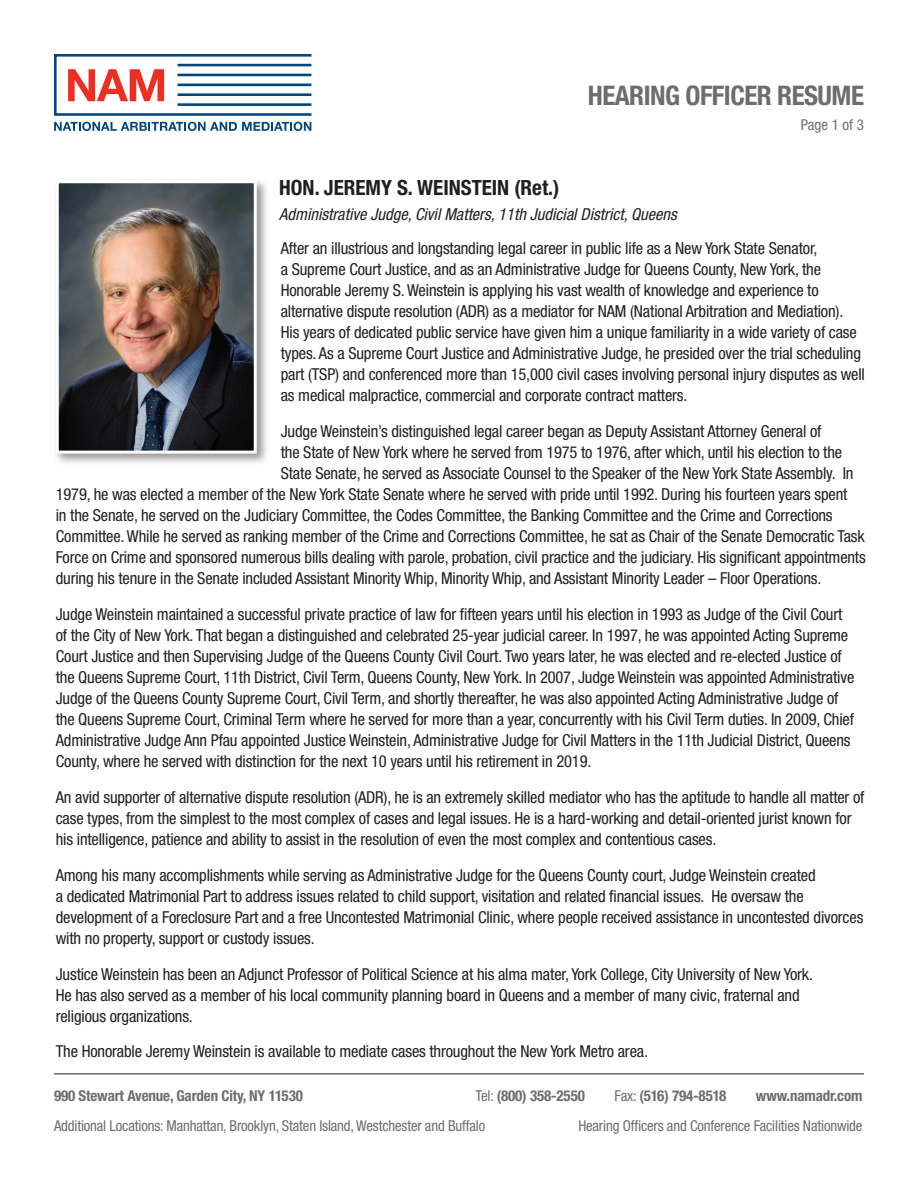
<style>
.page{position:relative;width:918px;height:1188px;background:#fff}
.page>*{position:absolute;margin:0;border:0;box-sizing:border-box;transform-origin:0 0}
.t1{font:700 condensed 27px "Helvetica Neue LT Std";letter-spacing:-.02em;color:#6c6d70}
.t2{font:700 condensed 21px "Helvetica Neue LT Std";color:#231f20}
.t3{font:condensed 16.5px/21px "Helvetica Neue LT Std";letter-spacing:-.01em;color:#231f20}
.t4{font:italic condensed 16.5px "Helvetica Neue LT Std";color:#231f20}
.t5{font:condensed 15px "Helvetica Neue LT Std";letter-spacing:-.01em;color:#6c6d70}
.t6{font:700 condensed 15px "Helvetica Neue LT";letter-spacing:-.01em;color:#6c6d70}
.s1{font-family:"Helvetica Neue LT Std";font-weight:400}
</style>
<div class="page">
<svg style="left:54px;top:54px;width:257px;height:77px"></svg>
<hr style="left:54px;top:1073px;width:810px;height:2px;background:#6c6d70">
<div style="left:53px;top:177px;width:216px;height:289px;background:#231f20;opacity:.46"></div>
<img style="left:60px;top:184px;width:193px;height:266px">
<div style="left:56px;top:180px;width:201px;height:274px;border:3px solid #fff"></div>
<h1 class="t1" style="left:588px;top:79px;width:278px">HEARING OFFICER RESUME</h1>
<p class="t5" style="left:801px;top:116px;width:65px">Page 1 of 3</p>
<p class="t2" style="left:279px;top:175px;width:282px">HON. JEREMY S. WEINSTEIN (Ret.)</p>
<p class="t4" style="left:279px;top:204px;width:399px">Administrative Judge, Civil Matters, 11th Judicial District, Queens</p>
<p class="t3" style="left:281px;top:238px;width:586px">After an illustrious and longstanding legal career in public life as a New York State Senator,<br>a Supreme Court Justice, and as an Administrative Judge for Queens County, New York, the Honorable Jeremy S. Weinstein is applying his vast wealth of knowledge and experience to alternative dispute resolution (ADR) as a mediator for NAM (National Arbitration and Mediation).<br>His years of dedicated public service have given him a unique familiarity in a wide variety of case types. As a Supreme Court Justice and Administrative Judge, he presided over the trial scheduling part (TSP) and conferenced more than 15,000 civil cases involving personal injury disputes as well as medical malpractice, commercial and corporate contract matters.</p>
<p class="t3" style="left:281px;top:421px;width:542px">Judge Weinstein’s distinguished legal career began as Deputy Assistant Attorney General of</p>
<p class="t3" style="left:281px;top:442px;width:563px">the State of New York where he served from 1975 to 1976, after which, until his election to the</p>
<p class="t3" style="left:281px;top:463px;width:574px">State Senate, he served as Associate Counsel to the Speaker of the New York State Assembly. In</p>
<p class="t3" style="left:56px;top:484px;width:793px">1979, he was elected a member of the New York State Senate where he served with pride until 1992. During his fourteen years spent</p>
<p class="t3" style="left:56px;top:505px;width:778px">in the Senate, he served on the Judiciary Committee, the Codes Committee, the Banking Committee and the Crime and Corrections</p>
<p class="t3" style="left:56px;top:526px;width:811px">Committee. While he served as ranking member of the Crime and Corrections Committee, he sat as Chair of the Senate Democratic Task</p>
<p class="t3" style="left:56px;top:547px;width:812px">Force on Crime and sponsored numerous bills dealing with parole, probation, civil practice and the judiciary. His significant appointments</p>
<p class="t3" style="left:56px;top:568px;width:767px">during his tenure in the Senate included Assistant Minority Whip, Minority Whip, and Assistant Minority Leader – Floor Operations.</p>
<p class="t3" style="left:56px;top:604px;width:800px">Judge Weinstein maintained a successful private practice of law for fifteen years until his election in 1993 as Judge of the Civil Court of the City of New York. That began a distinguished and celebrated 25-year judicial career. In 1997, he was appointed Acting Supreme Court Justice and then Supervising Judge of the Queens County Civil Court. Two years later, he was elected and re-elected Justice of the Queens Supreme Court, 11th District, Civil Term, Queens County, New York. In 2007, Judge Weinstein was appointed Administrative Judge of the Queens County Supreme Court, Civil Term, and shortly thereafter, he was also appointed Acting Administrative Judge of the Queens Supreme Court, Criminal Term where he served for more than a year, concurrently with his Civil Term duties. In 2009, Chief Administrative Judge Ann Pfau appointed Justice Weinstein, Administrative Judge for Civil Matters in the 11th Judicial District, Queens County, where he served with distinction for the next 10 years until his retirement in 2019.</p>
<p class="t3" style="left:56px;top:786px;width:810px">An avid supporter of alternative dispute resolution (ADR), he is an extremely skilled mediator who has the aptitude to handle all matter of case types, from the simplest to the most complex of cases and legal issues. He is a hard-working and detail-oriented jurist known for his intelligence, patience and ability to assist in the resolution of even the most complex and contentious cases.</p>
<p class="t3" style="left:56px;top:864px;width:809px">Among his many accomplishments while serving as Administrative Judge for the Queens County court, Judge Weinstein created<br>a dedicated Matrimonial Part to address issues related to child support, visitation and related financial issues. He oversaw the development of a Foreclosure Part and a free Uncontested Matrimonial Clinic, where people received assistance in uncontested divorces with no property, support or custody issues.</p>
<p class="t3" style="left:56px;top:963px;width:759px">Justice Weinstein has been an Adjunct Professor of Political Science at his alma mater, York College, City University of New York.<br>He has also served as a member of his local community planning board in Queens and a member of many civic, fraternal and religious organizations.</p>
<p class="t3" style="left:56px;top:1041px;width:594px">The Honorable Jeremy Weinstein is available to mediate cases throughout the New York Metro area.</p>
<p class="t6" style="left:54px;top:1087px;width:250px">990 Stewart Avenue, Garden City, NY 11530</p>
<p class="t6" style="left:475px;top:1087px;width:111px"><span class="s1">Tel:</span> (800) 358-2550</p>
<p class="t6" style="left:614px;top:1087px;width:113px"><span class="s1">Fax:</span> (516) 794-8518</p>
<p class="t6" style="left:756px;top:1087px;width:108px">www.namadr.com</p>
<p class="t5" style="left:54px;top:1117px;width:433px">Additional Locations: Manhattan, Brooklyn, Staten Island, Westchester and Buffalo</p>
<p class="t5" style="left:578px;top:1117px;width:286px">Hearing Officers and Conference Facilities Nationwide</p>
</div>
